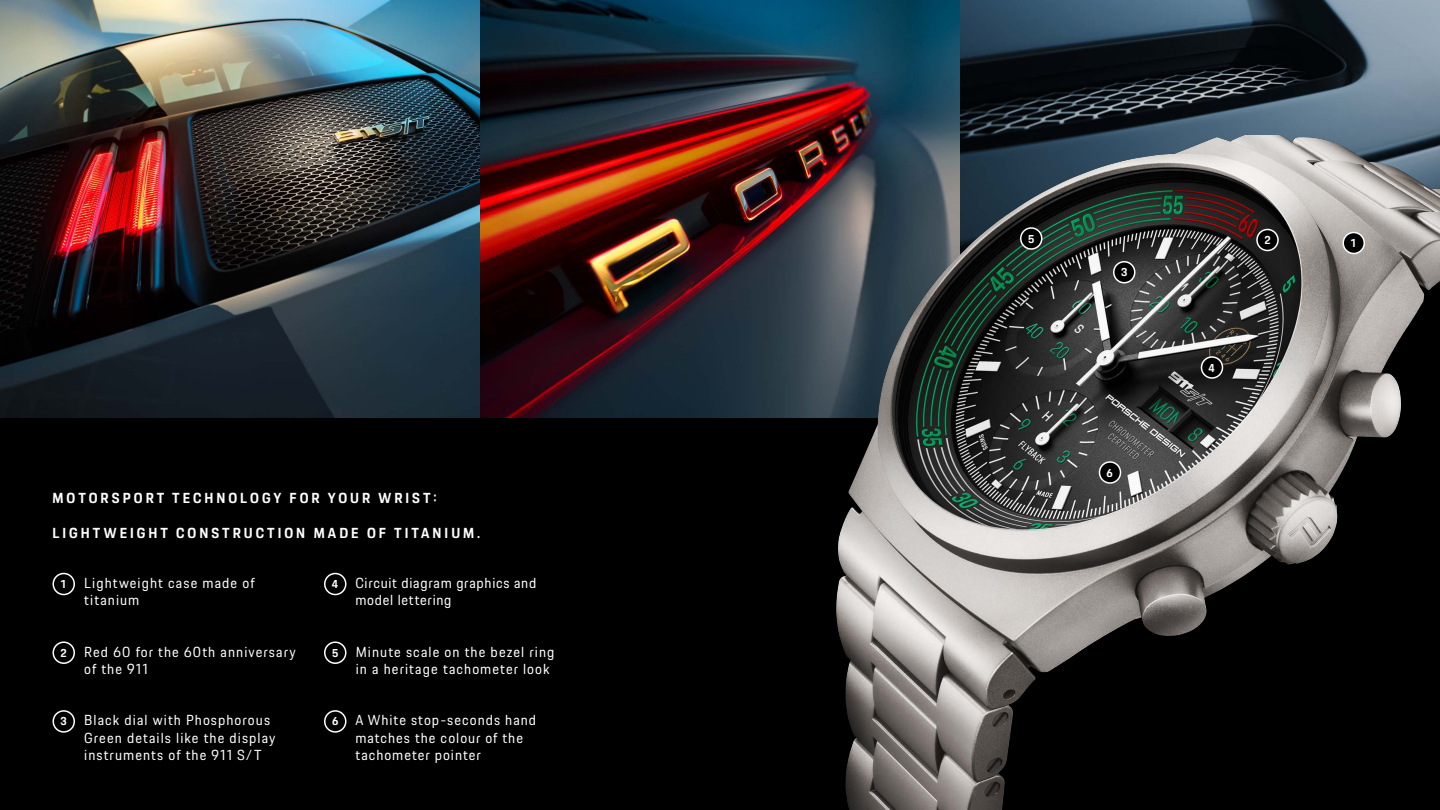
<style>
.page{position:relative;width:1440px;height:810px;background:#fff}
.page>*{position:absolute;margin:0;border:0;box-sizing:border-box;transform-origin:0 0}
.t1{font:14.25px/17.1px "Porsche Next";letter-spacing:.075em;color:#fff}
.t2{font:700 14.25px "Porsche Next";letter-spacing:.21em;color:#fff}
.t3{font:14.25px/17.1px "Porsche Next";letter-spacing:.05em;color:#fff}
.t4{font:700 11.25px "Porsche Next";color:#fff}
.s1{font-weight:700;font-size:11.25px}
</style>
<div class="page">
<img style="left:0;top:256px;width:1440px;height:554px">
<img style="left:960px;top:0;width:480px;height:256px">
<img style="left:0;top:0;width:960px;height:418px">
<img style="left:836px;top:135px;width:435px;height:675px">
<div style="left:1343px;top:232px;width:21px;height:22px;background:#000;border-radius:50%"></div>
<div style="left:1342px;top:232px;width:23px;height:22px;border:2px solid #fff;border-radius:50%"></div>
<div style="left:1257px;top:230px;width:21px;height:20px;background:#000;border-radius:50%"></div>
<div style="left:1256px;top:229px;width:23px;height:22px;border:2px solid #fff;border-radius:50%"></div>
<div style="left:1100px;top:462px;width:20px;height:21px;background:#000;border-radius:50%"></div>
<div style="left:1099px;top:461px;width:22px;height:23px;border:2px solid #fff;border-radius:50%"></div>
<div style="left:1114px;top:262px;width:21px;height:21px;background:#000;border-radius:50%"></div>
<div style="left:1113px;top:261px;width:23px;height:23px;border:2px solid #fff;border-radius:50%"></div>
<div style="left:1202px;top:357px;width:20px;height:21px;background:#000;border-radius:50%"></div>
<div style="left:1201px;top:356px;width:22px;height:23px;border:2px solid #fff;border-radius:50%"></div>
<div style="left:1021px;top:228px;width:21px;height:21px;background:#000;border-radius:50%"></div>
<div style="left:1020px;top:227px;width:22px;height:23px;border:2px solid #fff;border-radius:50%"></div>
<div style="left:53px;top:574px;width:21px;height:21px;background:#000;border-radius:50%"></div>
<div style="left:52px;top:573px;width:23px;height:22px;border:2px solid #fff;border-radius:50%"></div>
<div style="left:53px;top:642px;width:21px;height:21px;background:#000;border-radius:50%"></div>
<div style="left:52px;top:641px;width:23px;height:23px;border:2px solid #fff;border-radius:50%"></div>
<div style="left:53px;top:711px;width:21px;height:21px;background:#000;border-radius:50%"></div>
<div style="left:52px;top:710px;width:23px;height:23px;border:2px solid #fff;border-radius:50%"></div>
<div style="left:325px;top:574px;width:21px;height:21px;background:#000;border-radius:50%"></div>
<div style="left:324px;top:573px;width:22px;height:22px;border:2px solid #fff;border-radius:50%"></div>
<div style="left:325px;top:642px;width:21px;height:21px;background:#000;border-radius:50%"></div>
<div style="left:324px;top:641px;width:22px;height:23px;border:2px solid #fff;border-radius:50%"></div>
<div style="left:325px;top:711px;width:21px;height:21px;background:#000;border-radius:50%"></div>
<div style="left:324px;top:710px;width:22px;height:23px;border:2px solid #fff;border-radius:50%"></div>
<p class="t2" style="left:53px;top:488px;width:386px">MOTORSPORT TECHNOLOGY FOR YOUR WRIST:</p>
<p class="t2" style="left:53px;top:523px;width:429px">LIGHTWEIGHT CONSTRUCTION MADE OF TITANIUM.</p>
<p class="t1" style="left:84px;top:574px;width:172px;text-indent:-24px"><span class="s1">1</span> Lightweight case made of titanium</p>
<p class="t1" style="left:84px;top:643px;width:213px;text-indent:-24px"><span class="s1">2</span> Red 60 for the 60th anniversary of the 911</p>
<p class="t1" style="left:84px;top:712px;width:193px;text-indent:-24px"><span class="s1">3</span> Black dial with Phosphorous<br>Green details like the display instruments of the 911 S/T</p>
<p class="t3" style="left:355px;top:574px;width:182px;text-indent:-24px"><span class="s1">4</span> Circuit diagram graphics and model lettering</p>
<p class="t1" style="left:356px;top:643px;width:200px;text-indent:-24px"><span class="s1">5</span> Minute scale on the bezel ring in a heritage tachometer look</p>
<p class="t1" style="left:355px;top:712px;width:182px;text-indent:-23px"><span class="s1">6</span> A White stop-seconds hand matches the colour of the tachometer pointer</p>
<p class="t4" style="left:1028px;top:231px;width:8px">5</p>
<p class="t4" style="left:1121px;top:264px;width:8px">3</p>
<p class="t4" style="left:1106px;top:465px;width:8px">6</p>
<p class="t4" style="left:1208px;top:360px;width:8px">4</p>
<p class="t4" style="left:1264px;top:232px;width:8px">2</p>
<p class="t4" style="left:1351px;top:235px;width:8px">1</p>
</div>
